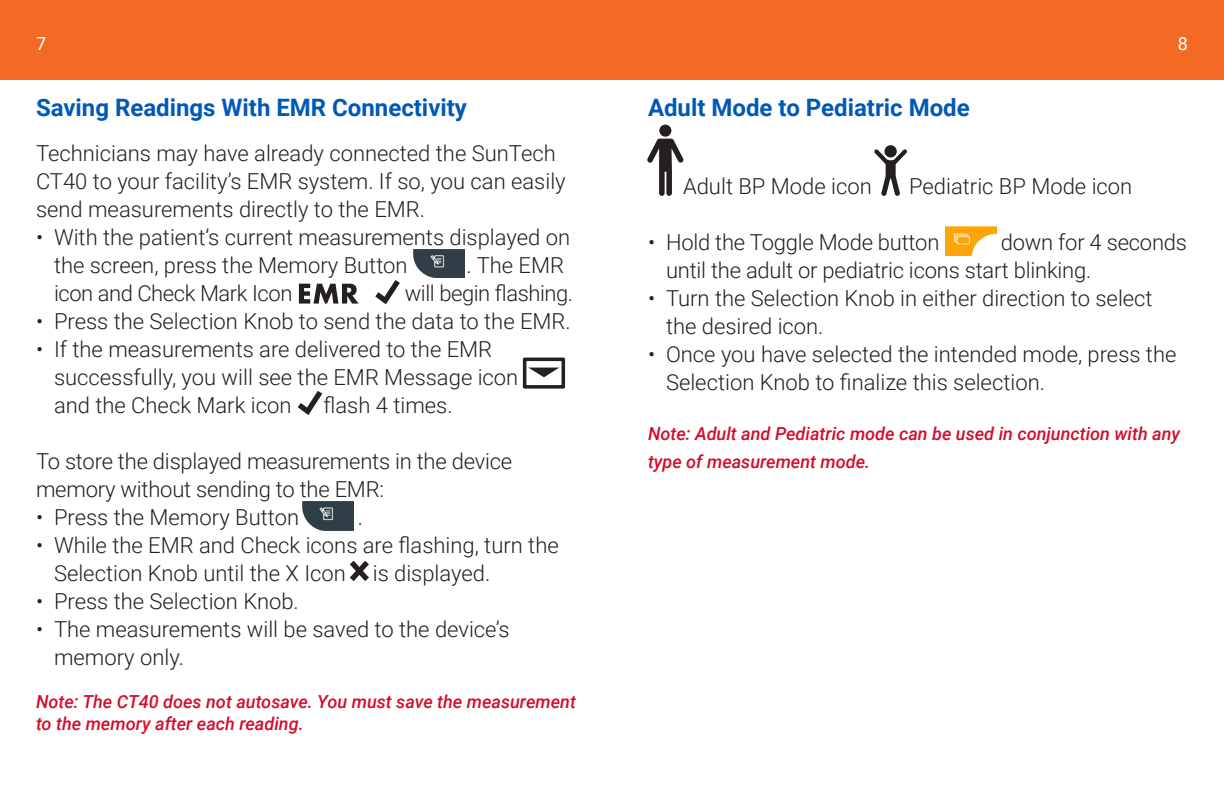
<style>
.page{position:relative;width:1224px;height:792px;background:#fff}
.page>*{position:absolute;margin:0;border:0;box-sizing:border-box;transform-origin:0 0}
.t1{font:700 24px "Roboto";color:#0058b8}
.t2{font:300 22px/28px "Roboto";color:#231f20}
.t3{font:300 22px "Roboto";letter-spacing:-.02em;color:#231f20}
.t4{font:italic 500 18px/28px "Roboto";color:#d30d2b}
.Numbered_List{font:18px "Roboto";color:#fff}
</style>
<div class="page">
<div style="left:0;top:0;width:1224px;height:79px;background:#f36a24"></div>
<img style="left:945px;top:226px;width:51px;height:29px">
<svg style="left:647px;top:139px;width:37px;height:57px"></svg>
<div style="left:659px;top:125px;width:12px;height:12px;background:#241f21;border-radius:50%"></div>
<svg style="left:884px;top:145px;width:13px;height:12px"></svg>
<svg style="left:874px;top:149px;width:33px;height:47px"></svg>
<img style="left:414px;top:249px;width:50px;height:29px">
<svg style="left:299px;top:284px;width:60px;height:20px"></svg>
<svg style="left:375px;top:280px;width:25px;height:24px"></svg>
<svg style="left:523px;top:358px;width:42px;height:31px"></svg>
<svg style="left:298px;top:391px;width:24px;height:24px"></svg>
<svg style="left:350px;top:561px;width:19px;height:20px"></svg>
<img style="left:303px;top:502px;width:50px;height:28px">
<p class="Numbered_List" style="left:36px;top:31px;width:12px">7</p>
<p class="Numbered_List" style="left:1178px;top:31px;width:12px">8</p>
<p class="t1" style="left:36px;top:91px;width:432px">Saving Readings With EMR Connectivity</p>
<p class="t2" style="left:36px;top:138px;width:531px">Technicians may have already connected the SunTech<br>CT40 to your facility’s EMR system. If so, you can easily send measurements directly to the EMR.</p>
<p class="t2" style="left:54px;top:222px;width:518px;text-indent:-18px">• With the patient’s current measurements displayed on the screen, press the Memory Button</p>
<p class="t2" style="left:466px;top:250px;width:99px">. The EMR</p>
<p class="t3" style="left:54px;top:278px;width:240px">icon and Check Mark Icon</p>
<p class="t3" style="left:405px;top:278px;width:170px">will begin flashing.</p>
<p class="t2" style="left:36px;top:306px;width:536px">• Press the Selection Knob to send the data to the EMR.</p>
<p class="t2" style="left:54px;top:334px;width:466px;text-indent:-18px">• If the measurements are delivered to the EMR successfully, you will see the EMR Message icon and the Check Mark icon</p>
<p class="t2" style="left:324px;top:390px;width:131px">flash 4 times.</p>
<p class="t2" style="left:36px;top:446px;width:478px">To store the displayed measurements in the device memory without sending to the EMR:</p>
<p class="t2" style="left:36px;top:502px;width:265px">• Press the Memory Button</p>
<p class="t2" style="left:358px;top:502px;width:7px">.</p>
<p class="t2" style="left:54px;top:530px;width:506px;text-indent:-18px">• While the EMR and Check icons are flashing, turn the<br>Selection Knob until the X Icon is displayed.</p>
<p class="t2" style="left:36px;top:586px;width:264px">• Press the Selection Knob.</p>
<p class="t2" style="left:54px;top:614px;width:457px;text-indent:-18px">• The measurements will be saved to the device’s memory only.</p>
<p class="t4" style="left:36px;top:690px;width:541px;line-height:21.6px">Note: The CT40 does not autosave. You must save the measurement to the memory after each reading.</p>
<p class="t1" style="left:648px;top:91px;width:323px">Adult Mode to Pediatric Mode</p>
<p class="t2" style="left:683px;top:172px;width:190px">Adult BP Mode icon</p>
<p class="t2" style="left:909px;top:172px;width:225px">Pediatric BP Mode icon</p>
<p class="t2" style="left:648px;top:228px;width:293px">• Hold the Toggle Mode button</p>
<p class="t2" style="left:666px;top:228px;width:523px;text-indent:335px">down for 4 seconds until the adult or pediatric icons start blinking.</p>
<p class="t2" style="left:666px;top:284px;width:488px;text-indent:-18px">• Turn the Selection Knob in either direction to select the desired icon.</p>
<p class="t2" style="left:666px;top:340px;width:512px;text-indent:-18px">• Once you have selected the intended mode, press the<br>Selection Knob to finalize this selection.</p>
<p class="t4" style="left:648px;top:419px;width:534px">Note: Adult and Pediatric mode can be used in conjunction with any type of measurement mode.</p>
</div>
